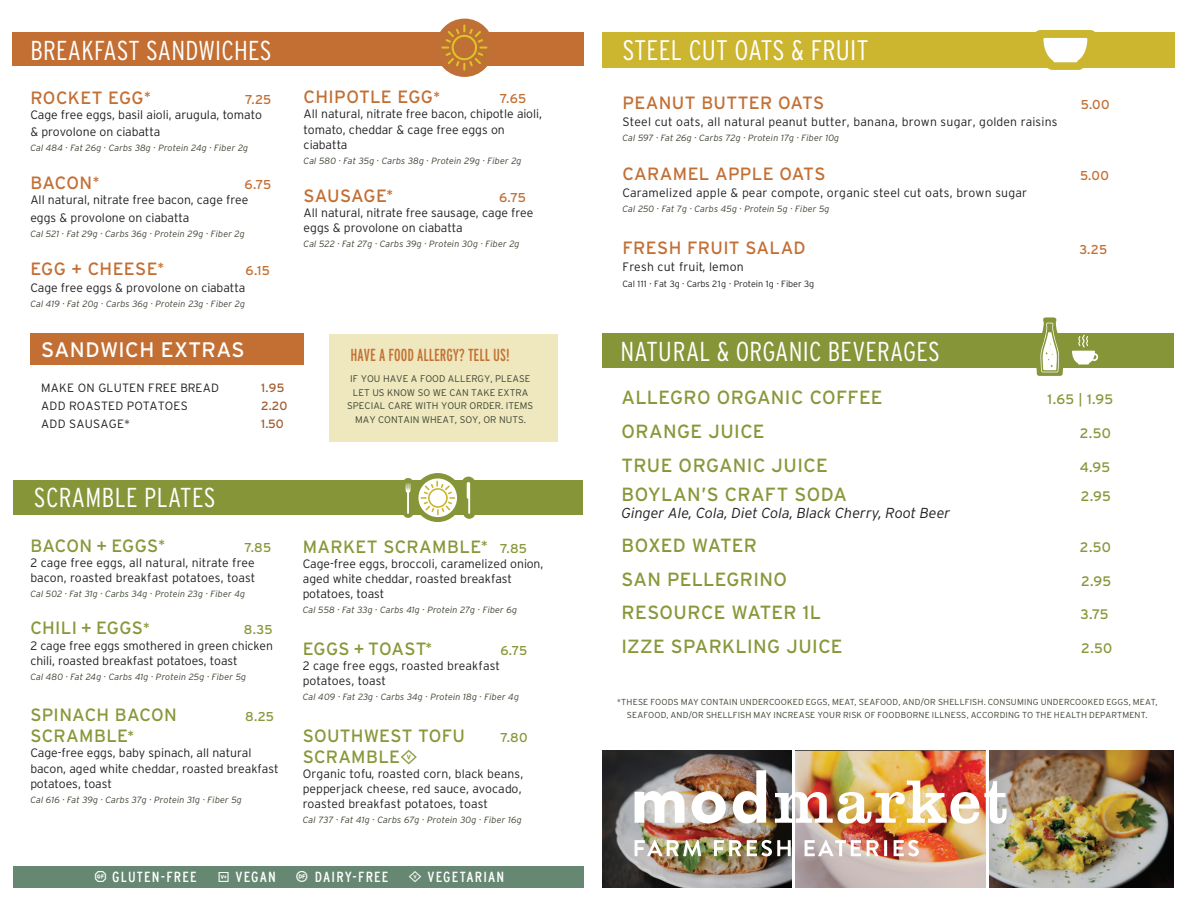
<style>
.page{position:relative;width:1188px;height:918px;background:#fff}
.page>*{position:absolute;margin:0;border:0;box-sizing:border-box;transform-origin:0 0}
.t1{font:300 condensed 28.2px "Interstate";letter-spacing:.01em;color:#fff}
.t2{font:300 condensed 27.3px "Interstate";letter-spacing:.01em;color:#fff}
.t3{font:21px "Interstate";letter-spacing:.02em;color:#fff}
.t4{font:19.05px "Interstate RF";letter-spacing:.015em;color:#889739}
.t5{font:17.85px "Interstate RF";letter-spacing:.015em;color:#889739}
.t6{font:17.85px "Interstate RF";letter-spacing:.015em;color:#c36f34}
.t7{font:17.85px "Interstate RF";letter-spacing:.015em;color:#c26f33}
.t8{font:17.85px "Interstate RF";color:#879739}
.t9{font:17.4px "Interstate Regular Comp";color:#c37133}
.t10{font:condensed 14.55px "Interstate";letter-spacing:.08em;color:#fff}
.t11{font:italic 300 14.4px "Interstate";color:#231f20}
.t12{font:13.8px "Interstate RF";letter-spacing:.02em;color:#889739}
.t13{font:12.9px "Interstate RF";letter-spacing:.01em;color:#c26f33}
.t14{font:12.9px "Interstate RF";letter-spacing:.015em;color:#c36f34}
.t15{font:12.9px "Interstate RF";color:#889739}
.t16{font:12.9px "Interstate RF";color:#879739}
.t17{font:300 12.15px/15px "Interstate";color:#231f20}
.t18{font:300 12.15px "Interstate";letter-spacing:.02em;color:#231f20}
.t19{font:300 12px/18px "Interstate";letter-spacing:.02em;color:#231f20}
.t20{font:12px/18px "Interstate";color:#a35d2f}
.t21{font:300 9.6px/13.8px "Interstate";color:#3c4532;text-align:center}
.t22{font:italic 300 9px "Interstate";letter-spacing:.015em;color:#3c4532}
.t23{font:300 9px "Interstate";color:#231f20}
.t24{font:300 8.7px/12.8px "Interstate";letter-spacing:.015em;color:#3c4532;text-align:center}
.s1{color:#889739}
.s2{font-size:12.9px;color:#879739}
</style>
<div class="page">
<div style="left:14px;top:480px;width:570px;height:34px;background:#859538"></div>
<div style="left:13px;top:33px;width:571px;height:33px;background:#c36f33"></div>
<div style="left:603px;top:333px;width:571px;height:34px;background:#879539"></div>
<div style="left:602px;top:32px;width:573px;height:36px;background:#ccb52f"></div>
<svg style="left:1036px;top:30px;width:59px;height:40px"></svg>
<div style="left:330px;top:334px;width:228px;height:108px;background:#efe8bf"></div>
<svg style="left:1036px;top:317px;width:28px;height:59px"></svg>
<svg style="left:1072px;top:335px;width:26px;height:30px"></svg>
<div style="left:403px;top:478px;width:10px;height:40px;background:#859538;border-radius:5px"></div>
<svg style="left:406px;top:473px;width:69px;height:49px"></svg>
<div style="left:435px;top:19px;width:59px;height:58px;background:#bf7034;border-radius:50%"></div>
<svg style="left:441px;top:24px;width:46px;height:47px"></svg>
<div style="left:30px;top:334px;width:274px;height:31px;background:#c36f34"></div>
<div style="left:13px;top:866px;width:570px;height:22px;background:#668772"></div>
<img style="left:603px;top:751px;width:32px;height:137px">
<img style="left:1007px;top:751px;width:167px;height:137px">
<img style="left:635px;top:751px;width:372px;height:137px">
<h2 class="t2" style="left:30px;top:35px;width:243px">BREAKFAST SANDWICHES</h2>
<h3 class="t7" style="left:30px;top:87px;width:122px">ROCKET EGG<sup>*</sup></h3>
<p class="t13" style="left:245px;top:92px;width:28px">7.25</p>
<p class="t17" style="left:30px;top:106px;width:233px;line-height:17.1px">Cage free eggs, basil aioli, arugula, tomato &amp; provolone on ciabatta</p>
<p class="t22" style="left:30px;top:143px;width:219px">Cal 484 · Fat 26g · Carbs 38g · Protein 24g · Fiber 2g</p>
<h3 class="t6" style="left:30px;top:173px;width:70px">BACON<sup>*</sup></h3>
<p class="t14" style="left:245px;top:178px;width:28px">6.75</p>
<p class="t17" style="left:30px;top:191px;width:219px;line-height:17.1px">All natural, nitrate free bacon, cage free eggs &amp; provolone on ciabatta</p>
<p class="t22" style="left:30px;top:228px;width:216px">Cal 521 · Fat 29g · Carbs 36g · Protein 29g · Fiber 2g</p>
<h3 class="t6" style="left:30px;top:259px;width:135px">EGG + CHEESE<sup>*</sup></h3>
<p class="t14" style="left:246px;top:263px;width:26px">6.15</p>
<p class="t17" style="left:30px;top:280px;width:216px">Cage free eggs &amp; provolone on ciabatta</p>
<p class="t22" style="left:30px;top:299px;width:216px">Cal 419 · Fat 20g · Carbs 36g · Protein 23g · Fiber 2g</p>
<h3 class="t3" style="left:41px;top:338px;width:205px">SANDWICH EXTRAS</h3>
<p class="t19" style="left:41px;top:378px;width:179px">MAKE ON GLUTEN FREE BREAD<br>ADD ROASTED POTATOES<br>ADD SAUSAGE*</p>
<p class="t20" style="left:261px;top:378px;width:28px">1.95<br>2.20<br>1.50</p>
<h3 class="t7" style="left:304px;top:87px;width:138px">CHIPOTLE EGG<sup>*</sup></h3>
<p class="t13" style="left:500px;top:92px;width:28px">7.65</p>
<p class="t17" style="left:304px;top:107px;width:240px">All natural, nitrate free bacon, chipotle aioli, tomato, cheddar &amp; cage free eggs on ciabatta</p>
<p class="t22" style="left:304px;top:155px;width:220px">Cal 580 · Fat 35g · Carbs 38g · Protein 29g · Fiber 2g</p>
<h3 class="t7" style="left:304px;top:186px;width:91px">SAUSAGE<sup>*</sup></h3>
<p class="t13" style="left:499px;top:190px;width:28px">6.75</p>
<p class="t17" style="left:304px;top:205px;width:231px">All natural, nitrate free sausage, cage free eggs &amp; provolone on ciabatta</p>
<p class="t22" style="left:304px;top:239px;width:217px">Cal 522 · Fat 27g · Carbs 39g · Protein 30g · Fiber 2g</p>
<h3 class="t9" style="left:351px;top:346px;width:161px">HAVE A FOOD ALLERGY? TELL US!</h3>
<p class="t21" style="left:347px;top:371px;width:188px">IF YOU HAVE A FOOD ALLERGY, PLEASE<br>LET US KNOW SO WE CAN TAKE EXTRA<br>SPECIAL CARE WITH YOUR ORDER. ITEMS<br>MAY CONTAIN WHEAT, SOY, OR NUTS.</p>
<h2 class="t2" style="left:34px;top:482px;width:183px">SCRAMBLE PLATES</h2>
<h3 class="t8" style="left:30px;top:536px;width:136px">BACON <span class="s1">+</span> EGGS<sup>*</sup></h3>
<p class="t16" style="left:244px;top:540px;width:28px">7.85</p>
<p class="t17" style="left:30px;top:555px;width:227px">2 cage free eggs, all natural, nitrate free bacon, roasted breakfast potatoes, toast</p>
<p class="t22" style="left:30px;top:589px;width:216px">Cal 502 · Fat 31g · Carbs 34g · Protein 23g · Fiber 4g</p>
<h3 class="t5" style="left:30px;top:618px;width:121px">CHILI + EGGS<sup>*</sup></h3>
<p class="t15" style="left:244px;top:623px;width:30px">8.35</p>
<p class="t17" style="left:30px;top:638px;width:244px">2 cage free eggs smothered in green chicken chili, roasted breakfast potatoes, toast</p>
<p class="t22" style="left:30px;top:671px;width:217px">Cal 480 · Fat 24g · Carbs 41g · Protein 25g · Fiber 5g</p>
<h3 class="t5" style="left:30px;top:705px;width:148px">SPINACH BACON</h3>
<p class="t15" style="left:245px;top:710px;width:30px">8.25</p>
<h3 class="t5" style="left:30px;top:726px;width:105px">SCRAMBLE<sup>*</sup></h3>
<p class="t17" style="left:30px;top:746px;width:250px">Cage-free eggs, baby spinach, all natural bacon, aged white cheddar, roasted breakfast potatoes, toast</p>
<p class="t22" style="left:30px;top:794px;width:213px">Cal 616 · Fat 39g · Carbs 37g · Protein 31g · Fiber 5g</p>
<h3 class="t5" style="left:303px;top:536px;width:226px">MARKET SCRAMBLE<sup>*</sup> <span class="s2">7.85</span></h3>
<p class="t17" style="left:303px;top:556px;width:242px">Cage-free eggs, broccoli, caramelized onion, aged white cheddar, roasted breakfast potatoes, toast</p>
<p class="t22" style="left:303px;top:605px;width:216px">Cal 558 · Fat 33g · Carbs 41g · Protein 27g · Fiber 6g</p>
<h3 class="t5" style="left:303px;top:639px;width:131px">EGGS + TOAST<sup>*</sup></h3>
<p class="t15" style="left:500px;top:643px;width:28px">6.75</p>
<p class="t17" style="left:303px;top:658px;width:199px">2 cage free eggs, roasted breakfast potatoes, toast</p>
<p class="t22" style="left:303px;top:692px;width:218px">Cal 409 · Fat 23g · Carbs 34g · Protein 18g · Fiber 4g</p>
<h3 class="t5" style="left:303px;top:726px;width:164px">SOUTHWEST TOFU</h3>
<p class="t15" style="left:500px;top:730px;width:29px">7.80</p>
<h3 class="t5" style="left:303px;top:746px;width:116px">SCRAMBLE❖</h3>
<p class="t17" style="left:303px;top:766px;width:222px">Organic tofu, roasted corn, black beans, pepperjack cheese, red sauce, avocado, roasted breakfast potatoes, toast</p>
<p class="t22" style="left:303px;top:815px;width:221px">Cal 737 · Fat 41g · Carbs 67g · Protein 30g · Fiber 16g</p>
<p class="t10" style="left:112px;top:869px;width:86px">GLUTEN-FREE</p>
<p class="t10" style="left:236px;top:869px;width:42px">VEGAN</p>
<p class="t10" style="left:315px;top:869px;width:191px">DAIRY-FREE ❖ VEGETARIAN</p>
<h1 class="t1" style="left:622px;top:34px;width:248px">STEEL CUT OATS &amp; FRUIT</h1>
<h3 class="t7" style="left:622px;top:93px;width:203px">PEANUT BUTTER OATS</h3>
<p class="t13" style="left:1081px;top:97px;width:30px">5.00</p>
<p class="t18" style="left:622px;top:115px;width:437px">Steel cut oats, all natural peanut butter, banana, brown sugar, golden raisins</p>
<p class="t22" style="left:622px;top:133px;width:218px">Cal 597 · Fat 26g · Carbs 72g · Protein 17g · Fiber 10g</p>
<h3 class="t6" style="left:622px;top:163px;width:205px">CARAMEL APPLE OATS</h3>
<p class="t14" style="left:1080px;top:168px;width:30px">5.00</p>
<p class="t18" style="left:622px;top:186px;width:406px">Caramelized apple &amp; pear compote, organic steel cut oats, brown sugar</p>
<p class="t22" style="left:622px;top:204px;width:209px">Cal 250 · Fat 7g · Carbs 45g · Protein 5g · Fiber 5g</p>
<h3 class="t6" style="left:622px;top:238px;width:185px">FRESH FRUIT SALAD</h3>
<p class="t14" style="left:1079px;top:243px;width:29px">3.25</p>
<p class="t18" style="left:622px;top:260px;width:123px">Fresh cut fruit, lemon</p>
<p class="t23" style="left:622px;top:278px;width:193px">Cal 111 · Fat 3g · Carbs 21g · Protein 1g · Fiber 3g</p>
<h2 class="t2" style="left:621px;top:336px;width:321px">NATURAL &amp; ORGANIC BEVERAGES</h2>
<h3 class="t4" style="left:622px;top:387px;width:263px">ALLEGRO ORGANIC COFFEE</h3>
<p class="t12" style="left:1048px;top:392px;width:67px">1.65 | 1.95</p>
<h3 class="t4" style="left:622px;top:421px;width:145px">ORANGE JUICE</h3>
<p class="t12" style="left:1080px;top:425px;width:33px">2.50</p>
<h3 class="t4" style="left:622px;top:454px;width:208px">TRUE ORGANIC JUICE</h3>
<p class="t12" style="left:1080px;top:459px;width:32px">4.95</p>
<h3 class="t4" style="left:622px;top:483px;width:227px">BOYLAN’S CRAFT SODA</h3>
<p class="t12" style="left:1081px;top:488px;width:32px">2.95</p>
<p class="t11" style="left:622px;top:505px;width:330px">Ginger Ale, Cola, Diet Cola, Black Cherry, Root Beer</p>
<h3 class="t4" style="left:622px;top:535px;width:137px">BOXED WATER</h3>
<p class="t12" style="left:1080px;top:539px;width:33px">2.50</p>
<h3 class="t4" style="left:622px;top:568px;width:167px">SAN PELLEGRINO</h3>
<p class="t12" style="left:1081px;top:573px;width:32px">2.95</p>
<h3 class="t4" style="left:622px;top:602px;width:201px">RESOURCE WATER 1L</h3>
<p class="t12" style="left:1081px;top:607px;width:30px">3.75</p>
<h3 class="t4" style="left:622px;top:636px;width:223px">IZZE SPARKLING JUICE</h3>
<p class="t12" style="left:1081px;top:640px;width:33px">2.50</p>
<p class="t24" style="left:617px;top:695px;width:542px">*THESE FOODS MAY CONTAIN UNDERCOOKED EGGS, MEAT, SEAFOOD, AND/OR SHELLFISH. CONSUMING UNDERCOOKED EGGS, MEAT,<br>SEAFOOD, AND/OR SHELLFISH MAY INCREASE YOUR RISK OF FOODBORNE ILLNESS, ACCORDING TO THE HEALTH DEPARTMENT.</p>
</div>
